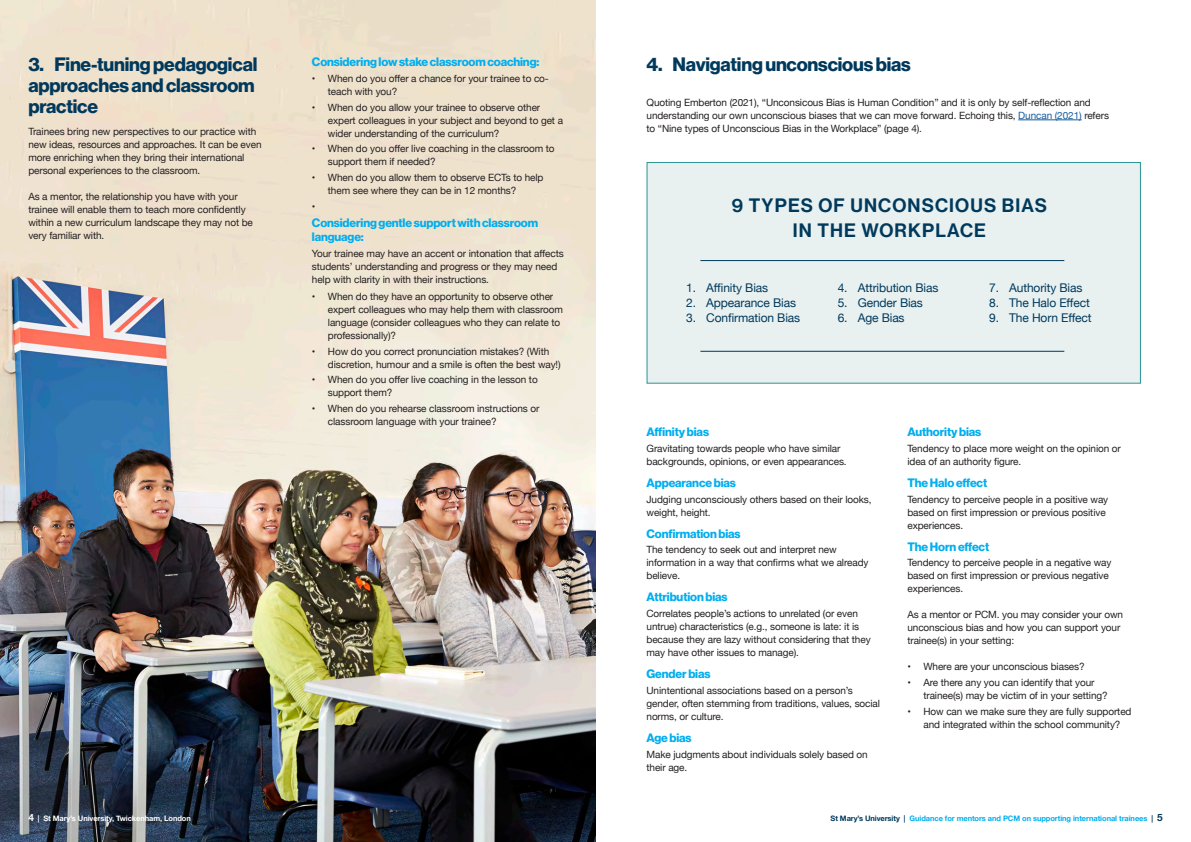
<style>
.page{position:relative;width:1191px;height:842px;background:#fff}
.page>*{position:absolute;margin:0;border:0;box-sizing:border-box;transform-origin:0 0}
.Sub_Heading{font:19px/21px "N Haas Grotesk DS Pro 75 Bd";letter-spacing:-.01em;color:#00395c}
.Sub_Heading-2{font:19px "N Haas Grotesk DS Pro 65 Md";letter-spacing:.06em;color:#00395c}
.sub_heading_2{font:12px/14px "N Haas Grotesk DS Pro 75 Bd";letter-spacing:-.01em;color:#00aeef}
.Body{font:12px "Helvetica Neue";letter-spacing:-.01em;color:#00395c}
.Body-2{font:10px/13px "Helvetica Neue";letter-spacing:-.01em;color:#231f20}
.t1{font:700 7.5px "Helvetica Neue";letter-spacing:-.01em;color:#00aeef}
.Body-3{font:700 7.5px "Helvetica Neue";letter-spacing:-.01em;color:#fff}
.s1{color:#175d9e}
.s2{font-size:10px}
.s3{color:#00395c}
.s4{font-size:10px;color:#00395c}
</style>
<div class="page">
<img style="left:0;top:0;width:595px;height:842px">
<hr style="left:1018px;top:120px;width:63px;height:1px;background:#175d9e">
<div style="left:646px;top:162px;width:494px;height:222px;background:#e8f0f0;border:1px solid #2a9595"></div>
<hr style="left:700px;top:260px;width:364px;height:1px;background:#00395c">
<hr style="left:700px;top:351px;width:364px;height:1px;background:#00395c">
<p class="Sub_Heading" style="left:28px;top:54px;width:230px">3. Fine-tuning pedagogical approaches and classroom practice</p>
<p class="Body-2" style="left:28px;top:125px;width:235px">Trainees bring new perspectives to our practice with new ideas, resources and approaches. It can be even more enriching when they bring their international personal experiences to the classroom.</p>
<p class="Body-2" style="left:28px;top:190px;width:226px">As a mentor, the relationship you have with your trainee will enable them to teach more confidently within a new curriculum landscape they may not be very familiar with.</p>
<p class="sub_heading_2" style="left:312px;top:55px;width:229px">Considering low stake classroom coaching:</p>
<p class="Body-2" style="left:328px;top:72px;width:222px;text-indent:-16px">• When do you offer a chance for your trainee to co&shy;teach with you?</p>
<p class="Body-2" style="left:328px;top:101px;width:237px;text-indent:-16px">• When do you allow your trainee to observe other expert colleagues in your subject and beyond to get a wider understanding of the curriculum?</p>
<p class="Body-2" style="left:328px;top:143px;width:228px;text-indent:-16px">• When do you offer live coaching in the classroom to support them if needed?</p>
<p class="Body-2" style="left:328px;top:172px;width:217px;text-indent:-16px">• When do you allow them to observe ECTs to help them see where they can be in 12 months?</p>
<p class="Body-2" style="left:312px;top:201px;width:5px">•</p>
<p class="sub_heading_2" style="left:312px;top:216px;width:228px">Considering gentle support with classroom language:</p>
<p class="Body-2" style="left:312px;top:247px;width:253px">Your trainee may have an accent or intonation that affects students’ understanding and progress or they may need help with clarity in with their instructions.</p>
<p class="Body-2" style="left:328px;top:290px;width:236px;text-indent:-16px">• When do they have an opportunity to observe other expert colleagues who may help them with classroom language (consider colleagues who they can relate to professionally)?</p>
<p class="Body-2" style="left:328px;top:345px;width:234px;text-indent:-16px">• How do you correct pronunciation mistakes? (With discretion, humour and a smile is often the best way!)</p>
<p class="Body-2" style="left:328px;top:374px;width:211px;text-indent:-16px">• When do you offer live coaching in the lesson to support them?</p>
<p class="Body-2" style="left:328px;top:403px;width:213px;text-indent:-16px">• When do you rehearse classroom instructions or classroom language with your trainee?</p>
<p class="Sub_Heading" style="left:646px;top:54px;width:266px">4. Navigating unconscious bias</p>
<p class="Body-2" style="left:646px;top:96px;width:464px">Quoting Emberton (2021), “Unconsicous Bias is Human Condition” and it is only by self-reflection and understanding our own unconscious biases that we can move forward. Echoing this, <span class="s1">Duncan (2021)</span> refers to “Nine types of Unconscious Bias in the Workplace” (page 4).</p>
<p class="Sub_Heading-2" style="left:732px;top:194px;width:317px">9 TYPES OF UNCONSCIOUS BIAS</p>
<p class="Sub_Heading-2" style="left:793px;top:219px;width:195px">IN THE WORKPLACE</p>
<p class="Body" style="left:686px;top:279px;width:83px">1. Affinity Bias</p>
<p class="Body" style="left:686px;top:294px;width:111px">2. Appearance Bias</p>
<p class="Body" style="left:686px;top:309px;width:115px">3. Confirmation Bias</p>
<p class="Body" style="left:837px;top:279px;width:102px">4. Attribution Bias</p>
<p class="Body" style="left:837px;top:294px;width:87px">5. Gender Bias</p>
<p class="Body" style="left:837px;top:309px;width:68px">6. Age Bias</p>
<p class="Body" style="left:989px;top:279px;width:95px">7. Authority Bias</p>
<p class="Body" style="left:989px;top:294px;width:102px">8. The Halo Effect</p>
<p class="Body" style="left:989px;top:309px;width:104px">9. The Horn Effect</p>
<p class="sub_heading_2" style="left:646px;top:425px;width:64px">Affinity bias</p>
<p class="Body-2" style="left:646px;top:442px;width:202px">Gravitating towards people who have similar backgrounds, opinions, or even appearances.</p>
<p class="sub_heading_2" style="left:646px;top:476px;width:91px">Appearance bias</p>
<p class="Body-2" style="left:646px;top:493px;width:226px">Judging unconsciously others based on their looks, weight, height.</p>
<p class="sub_heading_2" style="left:646px;top:526px;width:96px">Confirmation bias</p>
<p class="Body-2" style="left:646px;top:544px;width:223px">The tendency to seek out and interpret new information in a way that confirms what we already believe.</p>
<p class="sub_heading_2" style="left:646px;top:590px;width:83px">Attribution bias</p>
<p class="Body-2" style="left:646px;top:608px;width:226px">Correlates people’s actions to unrelated (or even untrue) characteristics (e.g., someone is late: it is because they are lazy without considering that they may have other issues to manage).</p>
<p class="sub_heading_2" style="left:646px;top:667px;width:65px">Gender bias</p>
<p class="Body-2" style="left:646px;top:685px;width:235px">Unintentional associations based on a person’s gender, often stemming from traditions, values, social norms, or culture.</p>
<p class="sub_heading_2" style="left:646px;top:731px;width:47px">Age bias</p>
<p class="Body-2" style="left:646px;top:748px;width:223px">Make judgments about individuals solely based on their age.</p>
<p class="sub_heading_2" style="left:907px;top:425px;width:75px">Authority bias</p>
<p class="Body-2" style="left:907px;top:442px;width:215px">Tendency to place more weight on the opinion or idea of an authority figure.</p>
<p class="sub_heading_2" style="left:907px;top:476px;width:81px">The Halo effect</p>
<p class="Body-2" style="left:907px;top:493px;width:202px">Tendency to perceive people in a positive way based on first impression or previous positive experiences.</p>
<p class="sub_heading_2" style="left:907px;top:539px;width:83px">The Horn effect</p>
<p class="Body-2" style="left:907px;top:557px;width:205px">Tendency to perceive people in a negative way based on first impression or previous negative experiences.</p>
<p class="Body-2" style="left:907px;top:609px;width:217px">As a mentor or PCM. you may consider your own unconscious bias and how you can support your trainee(s) in your setting:</p>
<p class="Body-2" style="left:907px;top:661px;width:179px">• Where are your unconscious biases?</p>
<p class="Body-2" style="left:923px;top:677px;width:186px;text-indent:-16px">• Are there any you can identify that your trainee(s) may be victim of in your setting?</p>
<p class="Body-2" style="left:907px;top:706px;width:226px;text-align:center">• How can we make sure they are fully supported and integrated within the school community?</p>
<p class="Body-3" style="left:28px;top:813px;width:164px"><span class="s2">4</span> | St Mary’s University, Twickenham, London</p>
<p class="t1" style="left:830px;top:813px;width:333px"><span class="s3">St Mary’s University |</span> Guidance for mentors and PCM on supporting international trainees <span class="s3">|</span> <span class="s4">5</span></p>
</div>
